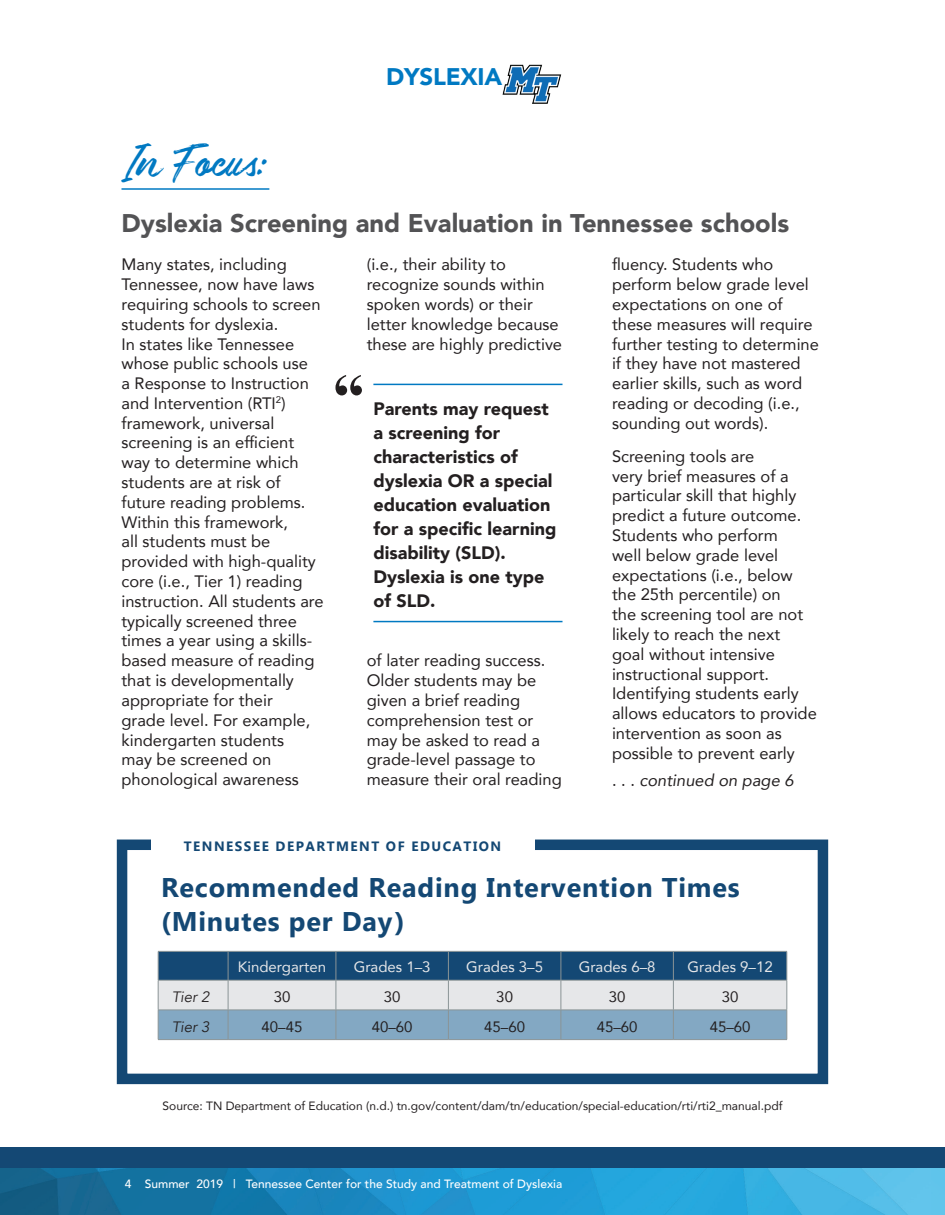
<style>
.page{position:relative;width:945px;height:1215px;background:#fff}
.page>*{position:absolute;margin:0;border:0;box-sizing:border-box;transform-origin:0 0}
.t1{font:700 63px "Times New Roman";color:#231f20}
.t2{font:36px "Underland";color:#0079c2}
.t3{font:700 27px/34.5px "Gadugi";letter-spacing:.03em;color:#144874}
.t4{font:900 25.5px "Avenir";color:#535355}
.t5{font:900 24px "Avenir";letter-spacing:-.01em;color:#0079c2}
.t6{font:900 18px/24px "Avenir";color:#231f20}
.t7{font:16.5px/19.8px "Avenir";color:#231f20}
.t8{font:italic 16.5px "Avenir";color:#231f20}
.t9{font:15px "Avenir";color:#e6e7e9}
.t10{font:15px "Avenir";color:#231f20}
.t11{font:italic 15px "Avenir";color:#231f20}
.t12{font:700 13.5px "Gadugi";letter-spacing:.11em;color:#144874}
.t13{font:12px "Avenir";color:#231f20}
.t14{font:500 12px "Avenir";color:#fff}
.s1{font-style:normal}
</style>
<div class="page">
<hr style="left:122px;top:188px;width:147px;height:2px;background:#0079c2">
<img style="left:502px;top:65px;width:59px;height:38px">
<img style="left:0;top:1168px;width:945px;height:47px">
<div style="left:0;top:1148px;width:932px;height:20px;background:#144874"></div>
<div style="left:932px;top:1148px;width:13px;height:20px;background:#144874"></div>
<hr style="left:373px;top:384px;width:190px;height:1px;background:#0079c2">
<hr style="left:373px;top:621px;width:190px;height:1px;background:#0079c2">
<div style="left:117px;top:840px;width:711px;height:244px;border:10px solid #144874"></div>
<svg style="left:158px;top:951px;width:630px;height:89px;background:#809db4"></svg>
<hr style="left:158px;top:1039px;width:70px;height:1px;background:#8a9496">
<hr style="left:228px;top:1039px;width:108px;height:1px;background:#8a9496">
<hr style="left:336px;top:1039px;width:112px;height:1px;background:#8a9496">
<hr style="left:448px;top:1039px;width:113px;height:1px;background:#8a9496">
<hr style="left:561px;top:1039px;width:112px;height:1px;background:#8a9496">
<hr style="left:673px;top:1039px;width:114px;height:1px;background:#8a9496">
<div style="left:151px;top:838px;width:383px;height:20px;background:#fff"></div>
<h2 class="t2" style="left:122px;top:142px;width:149px">In Focus:</h2>
<h3 class="t5" style="left:386px;top:56px;width:118px">DYSLEXIA</h3>
<h3 class="t4" style="left:122px;top:201px;width:669px">Dyslexia Screening and Evaluation in Tennessee schools</h3>
<p class="t7" style="left:122px;top:254px;width:204px">Many states, including<br>Tennessee, now have laws requiring schools to screen students for dyslexia.<br>In states like Tennessee whose public schools use<br>a Response to Instruction and Intervention (RTI<sup>2</sup>) framework, universal screening is an efficient way to determine which students are at risk of future reading problems.<br>Within this framework,<br>all students must be provided with high-quality core (i.e., Tier 1) reading instruction. All students are typically screened three times a year using a skills&shy;based measure of reading that is developmentally appropriate for their<br>grade level. For example, kindergarten students<br>may be screened on phonological awareness</p>
<p class="t7" style="left:367px;top:254px;width:197px">(i.e., their ability to recognize sounds within spoken words) or their letter knowledge because these are highly predictive</p>
<h1 class="t1" style="left:333px;top:351px;width:33px">“</h1>
<p class="t6" style="left:373px;top:396px;width:185px">Parents may request a screening for characteristics of dyslexia OR a special education evaluation for a specific learning disability (SLD).<br>Dyslexia is one type of SLD.</p>
<p class="t7" style="left:367px;top:650px;width:197px">of later reading success.<br>Older students may be given a brief reading comprehension test or may be asked to read a grade-level passage to measure their oral reading</p>
<p class="t12" style="left:184px;top:838px;width:319px">TENNESSEE DEPARTMENT OF EDUCATION</p>
<p class="t7" style="left:612px;top:254px;width:208px">fluency. Students who perform below grade level expectations on one of these measures will require further testing to determine if they have not mastered earlier skills, such as word reading or decoding (i.e., sounding out words).</p>
<p class="t7" style="left:612px;top:446px;width:206px">Screening tools are<br>very brief measures of a particular skill that highly predict a future outcome.<br>Students who perform<br>well below grade level expectations (i.e., below the 25th percentile) on<br>the screening tool are not likely to reach the next<br>goal without intensive instructional support.<br>Identifying students early allows educators to provide intervention as soon as possible to prevent early</p>
<p class="t8" style="left:612px;top:770px;width:183px"><span class="s1">. . .</span> continued on page 6</p>
<h3 class="t3" style="left:161px;top:870px;width:580px">Recommended Reading Intervention Times (Minutes per Day)</h3>
<p class="t9" style="left:238px;top:955px;width:90px">Kindergarten</p>
<p class="t9" style="left:354px;top:955px;width:78px">Grades 1–3</p>
<p class="t9" style="left:466px;top:955px;width:78px">Grades 3–5</p>
<p class="t9" style="left:579px;top:955px;width:78px">Grades 6–8</p>
<p class="t9" style="left:687px;top:955px;width:87px">Grades 9–12</p>
<p class="t11" style="left:172px;top:988px;width:39px">Tier 2</p>
<p class="t10" style="left:274px;top:985px;width:18px">30</p>
<p class="t10" style="left:384px;top:985px;width:18px">30</p>
<p class="t10" style="left:496px;top:985px;width:18px">30</p>
<p class="t10" style="left:609px;top:985px;width:18px">30</p>
<p class="t10" style="left:722px;top:985px;width:18px">30</p>
<p class="t11" style="left:172px;top:1018px;width:39px">Tier 3</p>
<p class="t10" style="left:262px;top:1014px;width:42px">40–45</p>
<p class="t10" style="left:372px;top:1014px;width:42px">40–60</p>
<p class="t10" style="left:484px;top:1014px;width:42px">45–60</p>
<p class="t10" style="left:597px;top:1014px;width:42px">45–60</p>
<p class="t10" style="left:710px;top:1014px;width:42px">45–60</p>
<p class="t13" style="left:163px;top:1096px;width:621px">Source: TN Department of Education (n.d.) tn.gov/content/dam/tn/education/special-education/rti/rti2_manual.pdf</p>
<p class="t14" style="left:125px;top:1173px;width:439px">4 Summer 2019 | Tennessee Center for the Study and Treatment of Dyslexia</p>
</div>
